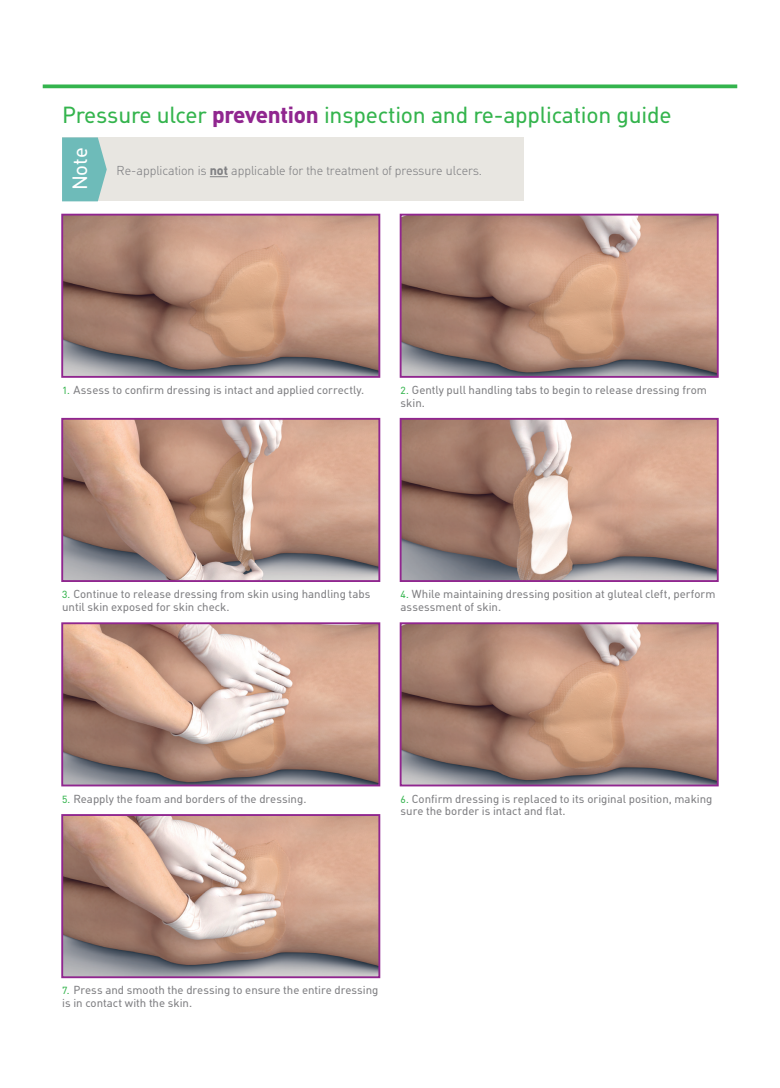
<style>
.page{position:relative;width:780px;height:1088px;background:#fff}
.page>*{position:absolute;margin:0;border:0;box-sizing:border-box;transform-origin:0 0}
.t1{font:22.5px "MHC Din";letter-spacing:-.01em;color:#34b44d}
.t2{font:20px "MHC Din";color:#fff}
.t3{font:300 12.5px "MHC Din";color:#808083}
.t4{font:11.25px/12.5px "MHC Din";color:#808083}
.s1{font-weight:700;color:#90268f}
.s2{font-weight:700}
.s3{font-size:10px;color:#34b44d}
</style>
<div class="page">
<svg style="left:43px;top:84px;width:694px;height:4px;background:#4cbd62"></svg>
<img style="left:64px;top:217px;width:313px;height:158px">
<div style="left:61px;top:214px;width:319px;height:164px;border:2px solid #90268f"></div>
<img style="left:402px;top:217px;width:313px;height:158px">
<div style="left:399px;top:214px;width:319px;height:164px;border:2px solid #90268f"></div>
<img style="left:64px;top:625px;width:313px;height:158px">
<div style="left:61px;top:622px;width:319px;height:164px;border:2px solid #90268f"></div>
<img style="left:402px;top:625px;width:313px;height:158px">
<div style="left:399px;top:622px;width:319px;height:164px;border:2px solid #90268f"></div>
<img style="left:64px;top:421px;width:313px;height:158px">
<div style="left:61px;top:418px;width:319px;height:164px;border:2px solid #90268f"></div>
<img style="left:402px;top:421px;width:313px;height:158px">
<div style="left:399px;top:418px;width:319px;height:164px;border:2px solid #90268f"></div>
<img style="left:64px;top:817px;width:313px;height:158px">
<div style="left:61px;top:814px;width:319px;height:164px;border:2px solid #90268f"></div>
<div style="left:62px;top:137px;width:461px;height:64px;background:#e8e6e1"></div>
<svg style="left:210px;top:176px;width:18px;height:1px"></svg>
<svg style="left:62px;top:137px;width:45px;height:64px;background:#7bbfbd"></svg>
<h1 class="t1" style="left:62px;top:101px;width:611px">Pressure ulcer <span class="s1">prevention</span> inspection and re-application guide</h1>
<h2 class="t2" style="left:67px;top:190px;width:44px;rotate:-90deg">Note</h2>
<p class="t3" style="left:117px;top:163px;width:367px">Re-application is <span class="s2">not</span> applicable for the treatment of pressure ulcers.</p>
<p class="t4" style="left:62px;top:384px;width:303px"><span class="s3">1.</span> Assess to confirm dressing is intact and applied correctly.</p>
<p class="t4" style="left:400px;top:384px;width:308px"><span class="s3">2.</span> Gently pull handling tabs to begin to release dressing from skin.</p>
<p class="t4" style="left:62px;top:588px;width:310px"><span class="s3">3.</span> Continue to release dressing from skin using handling tabs until skin exposed for skin check.</p>
<p class="t4" style="left:400px;top:588px;width:316px"><span class="s3">4.</span> While maintaining dressing position at gluteal cleft, perform assessment of skin.</p>
<p class="t4" style="left:62px;top:792px;width:246px"><span class="s3">5.</span> Reapply the foam and borders of the dressing.</p>
<p class="t4" style="left:400px;top:792px;width:313px"><span class="s3">6.</span> Confirm dressing is replaced to its original position, making sure the border is intact and flat.</p>
<p class="t4" style="left:62px;top:984px;width:318px"><span class="s3">7.</span> Press and smooth the dressing to ensure the entire dressing is in contact with the skin.</p>
</div>
